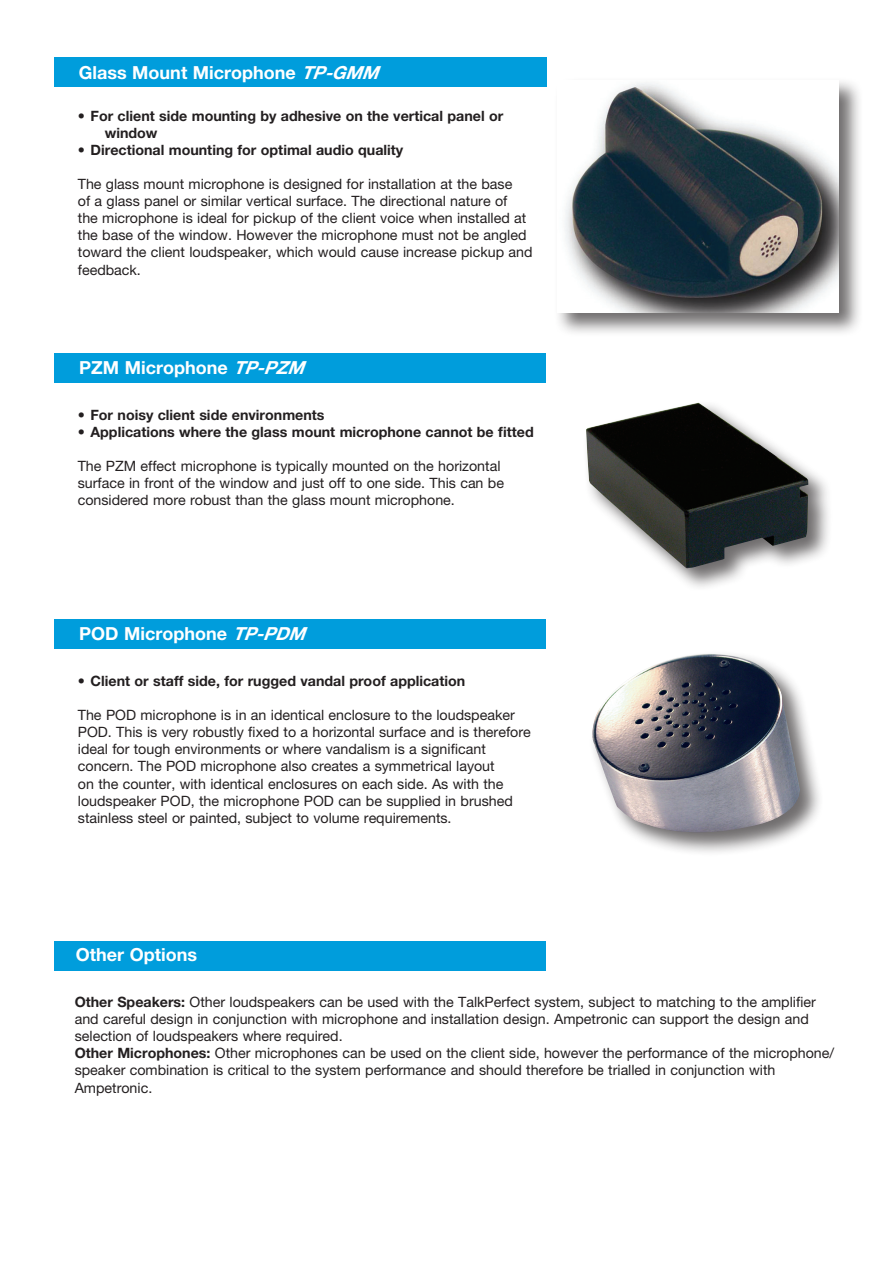
<style>
.page{position:relative;width:893px;height:1263px;background:#fff}
.page>*{position:absolute;margin:0;border:0;box-sizing:border-box;transform-origin:0 0}
.t1{font:700 18px "Helvetica Neue";color:#fff}
.t2{font:14.25px/17.1px "Helvetica Neue";color:#231f20}
.t3{font:700 14.25px/17.1px "Helvetica Neue";color:#231f20}
.s1{font-style:italic}
.s2{font-weight:700}
</style>
<div class="page">
<div style="left:583px;top:400px;width:250px;height:192px;background:#231f20;opacity:.65"></div>
<img style="left:586px;top:403px;width:222px;height:165px">
<div style="left:54px;top:57px;width:492px;height:30px;background:#009ddc"></div>
<div style="left:554px;top:77px;width:310px;height:261px;background:#231f20;opacity:.65"></div>
<img style="left:558px;top:81px;width:281px;height:232px">
<div style="left:54px;top:353px;width:492px;height:30px;background:#009ddc"></div>
<div style="left:54px;top:619px;width:492px;height:30px;background:#009ddc"></div>
<div style="left:589px;top:650px;width:235px;height:207px;background:#231f20;opacity:.65"></div>
<img style="left:591px;top:654px;width:209px;height:182px">
<div style="left:54px;top:941px;width:492px;height:30px;background:#009ddc"></div>
<p class="t1" style="left:79px;top:61px;width:308px">Glass Mount Microphone <span class="s1">TP-GMM</span></p>
<p class="t3" style="left:105px;top:107px;width:400px;text-indent:-27px">• For client side mounting by adhesive on the vertical panel or window</p>
<p class="t3" style="left:78px;top:141px;width:327px">• Directional mounting for optimal audio quality</p>
<p class="t2" style="left:78px;top:175px;width:456px">The glass mount microphone is designed for installation at the base<br>of a glass panel or similar vertical surface. The directional nature of<br>the microphone is ideal for pickup of the client voice when installed at the base of the window. However the microphone must not be angled toward the client loudspeaker, which would cause increase pickup and feedback.</p>
<p class="t1" style="left:79px;top:356px;width:234px">PZM Microphone <span class="s1">TP-PZM</span></p>
<p class="t3" style="left:78px;top:406px;width:248px">• For noisy client side environments</p>
<p class="t3" style="left:78px;top:423px;width:458px">• Applications where the glass mount microphone cannot be fitted</p>
<p class="t2" style="left:78px;top:457px;width:428px">The PZM effect microphone is typically mounted on the horizontal surface in front of the window and just off to one side. This can be considered more robust than the glass mount microphone.</p>
<p class="t1" style="left:79px;top:622px;width:235px">POD Microphone <span class="s1">TP-PDM</span></p>
<p class="t3" style="left:78px;top:672px;width:389px">• Client or staff side, for rugged vandal proof application</p>
<p class="t2" style="left:78px;top:706px;width:454px">The POD microphone is in an identical enclosure to the loudspeaker POD. This is very robustly fixed to a horizontal surface and is therefore ideal for tough environments or where vandalism is a significant concern. The POD microphone also creates a symmetrical layout<br>on the counter, with identical enclosures on each side. As with the loudspeaker POD, the microphone POD can be supplied in brushed stainless steel or painted, subject to volume requirements.</p>
<p class="t1" style="left:76px;top:944px;width:123px">Other Options</p>
<p class="t2" style="left:75px;top:993px;width:761px"><span class="s2">Other Speakers:</span> Other loudspeakers can be used with the TalkPerfect system, subject to matching to the amplifier and careful design in conjunction with microphone and installation design. Ampetronic can support the design and selection of loudspeakers where required.<br><span class="s2">Other Microphones:</span> Other microphones can be used on the client side, however the performance of the microphone/ speaker combination is critical to the system performance and should therefore be trialled in conjunction with Ampetronic.</p>
</div>
